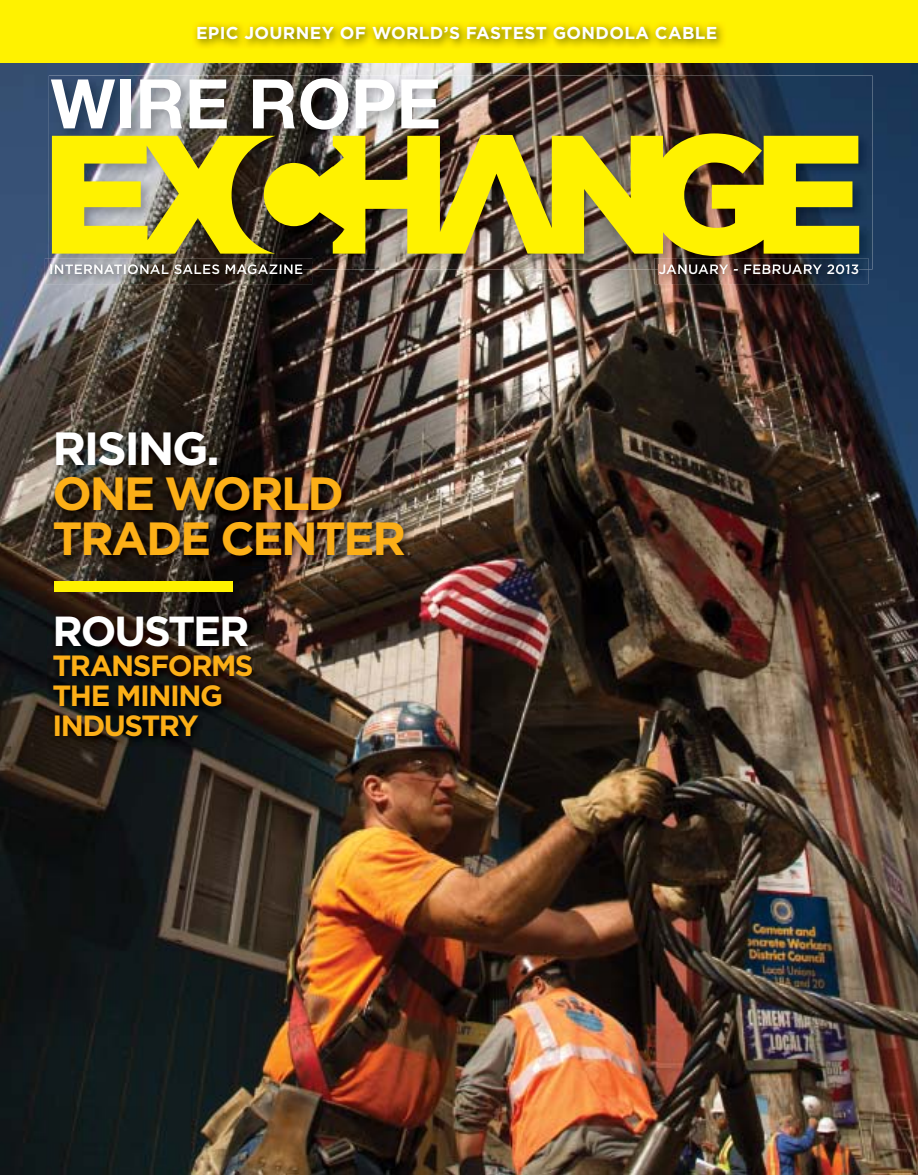
<style>
.page{position:relative;width:918px;height:1175px;background:#fff}
.page>*{position:absolute;margin:0;border:0;box-sizing:border-box;transform-origin:0 0}
.t1{font:700 46.5px/45px "Gotham";letter-spacing:-.05em;color:#fcaf17}
.t2{font:700 46.5px "Gotham";letter-spacing:-.05em;color:#fff}
.t3{font:700 42px "Gotham";letter-spacing:-.05em;color:#fff}
.t4{font:700 29.25px/30px "Gotham";letter-spacing:-.05em;color:#fcaf17}
.t5{font:700 17.25px "Gotham";letter-spacing:.02em;color:#fff}
.t6{font:500 13.5px "Gotham";letter-spacing:.02em;color:#fff}
</style>
<div class="page">
<img style="left:0;top:63px;width:918px;height:1111px">
<svg style="left:0;top:0;width:918px;height:63px;background:#f7e900"></svg>
<img style="left:654px;top:269px;width:214px;height:15px">
<img style="left:659px;top:269px;width:199px;height:5px">
<img style="left:45px;top:258px;width:267px;height:26px">
<img style="left:51px;top:269px;width:251px;height:5px">
<img style="left:49px;top:426px;width:365px;height:140px">
<div style="left:54px;top:581px;width:178px;height:10px;background:#fff200"></div>
<img style="left:47px;top:610px;width:216px;height:136px">
<img style="left:49px;top:76px;width:824px;height:193px">
<img style="left:659px;top:264px;width:199px;height:5px">
<img style="left:49px;top:258px;width:263px;height:11px">
<img style="left:51px;top:264px;width:251px;height:5px">
<svg style="left:51px;top:79px;width:64px;height:49px"></svg>
<div style="left:120px;top:79px;width:11px;height:49px;background:#fff"></div>
<svg style="left:140px;top:79px;width:42px;height:49px"></svg>
<svg style="left:190px;top:79px;width:37px;height:49px"></svg>
<svg style="left:253px;top:78px;width:95px;height:51px"></svg>
<svg style="left:356px;top:79px;width:39px;height:49px"></svg>
<svg style="left:401px;top:79px;width:37px;height:49px"></svg>
<svg style="left:52px;top:136px;width:212px;height:118px;background:#cfc520"></svg>
<img style="left:264px;top:133px;width:595px;height:123px">
<p class="t5" style="left:196px;top:21px;width:523px">EPIC JOURNEY OF WORLD’S FASTEST GONDOLA CABLE</p>
<p class="t6" style="left:49px;top:260px;width:255px">INTERNATIONAL SALES MAGAZINE</p>
<h1 class="t2" style="left:52px;top:417px;width:169px">RISING.</h1>
<h1 class="t1" style="left:52px;top:470px;width:355px">ONE WORLD<br>TRADE CENTER</h1>
<h2 class="t3" style="left:52px;top:603px;width:199px">ROUSTER</h2>
<h3 class="t4" style="left:52px;top:650px;width:203px">TRANSFORMS<br>THE MINING<br>INDUSTRY</h3>
<p class="t6" style="left:659px;top:260px;width:202px">JANUARY - FEBRUARY 2013</p>
</div>
